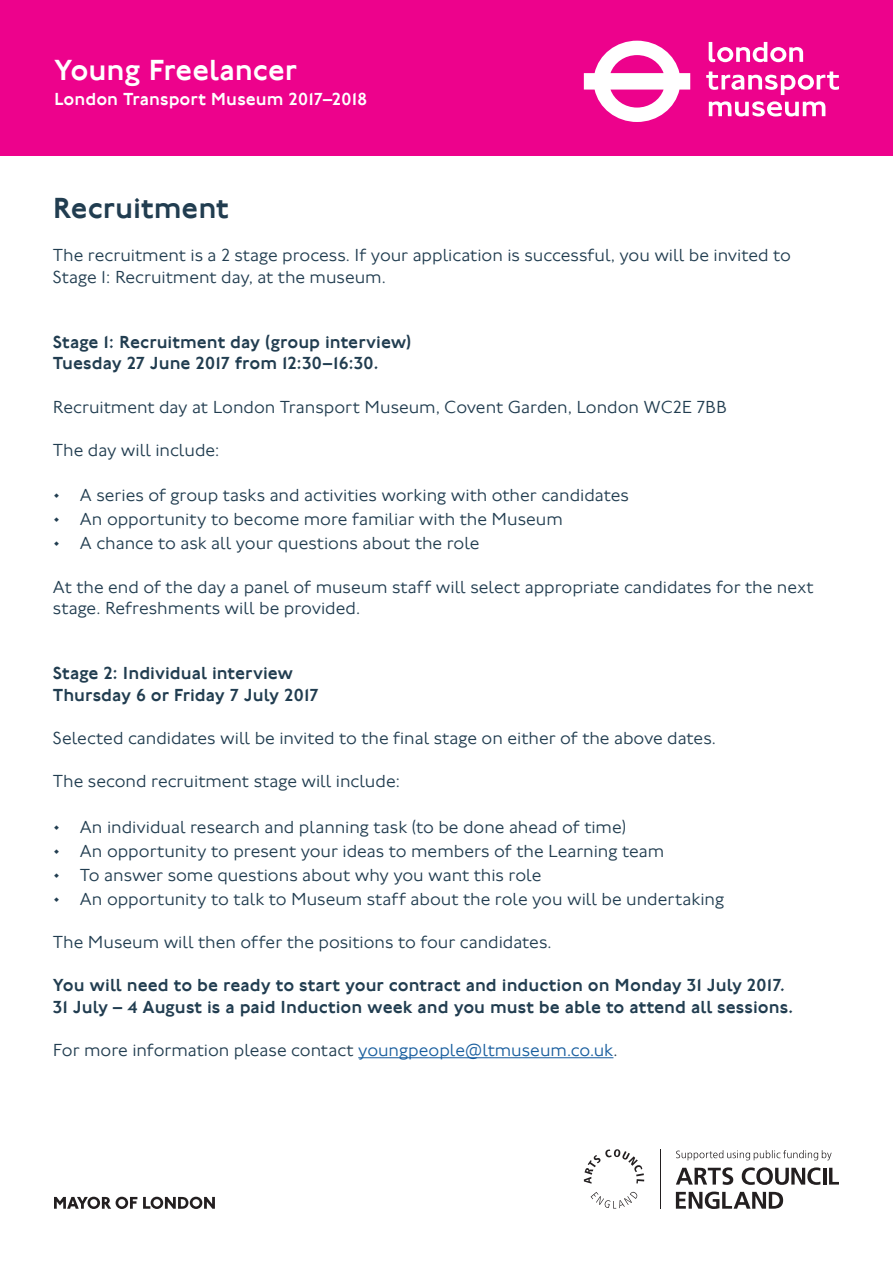
<style>
.page{position:relative;width:893px;height:1263px;background:#fff}
.page>*{position:absolute;margin:0;border:0;box-sizing:border-box;transform-origin:0 0}
.t1{font:500 30px "Johnston 100";color:#fff}
.t2{font:500 30px "Johnston 100";color:#213d50}
.t3{font:300 18px/21.6px "Johnston 100";color:#213d50}
.t4{font:500 18px/21.6px "Johnston 100";color:#213d50}
.t5{font:500 18px "Johnston 100";color:#fff}
.s1{color:#175d9e}
</style>
<div class="page">
<hr style="left:358px;top:1057px;width:255px;height:1px;background:#175d9e">
<div style="left:0;top:0;width:893px;height:155px;background:#ed028c"></div>
<svg style="left:584px;top:41px;width:106px;height:81px"></svg>
<svg style="left:709px;top:42px;width:94px;height:20px"></svg>
<svg style="left:706px;top:71px;width:133px;height:24px"></svg>
<svg style="left:709px;top:101px;width:116px;height:16px"></svg>
<svg style="left:54px;top:1197px;width:83px;height:12px"></svg>
<svg style="left:143px;top:1197px;width:72px;height:12px"></svg>
<svg style="left:676px;top:1167px;width:57px;height:18px"></svg>
<svg style="left:742px;top:1167px;width:78px;height:18px"></svg>
<hr style="left:823px;top:1168px;width:3px;height:16px;background:#231f20">
<svg style="left:829px;top:1168px;width:10px;height:16px"></svg>
<svg style="left:676px;top:1191px;width:107px;height:18px"></svg>
<svg style="left:676px;top:1150px;width:156px;height:10px"></svg>
<svg style="left:584px;top:1149px;width:60px;height:35px"></svg>
<svg style="left:591px;top:1191px;width:47px;height:17px"></svg>
<hr style="left:660px;top:1149px;width:1px;height:60px;background:#231f20">
<p class="t1" style="left:54px;top:53px;width:244px">Young Freelancer</p>
<p class="t5" style="left:54px;top:89px;width:315px">London Transport Museum 2017–2018</p>
<p class="t2" style="left:53px;top:192px;width:177px">Recruitment</p>
<p class="t3" style="left:53px;top:245px;width:740px">The recruitment is a 2 stage process. If your application is successful, you will be invited to<br>Stage 1: Recruitment day, at the museum.</p>
<p class="t4" style="left:53px;top:331px;width:360px">Stage 1: Recruitment day (group interview)</p>
<p class="t4" style="left:53px;top:353px;width:327px">Tuesday 27 June 2017 from 12:30–16:30.</p>
<p class="t3" style="left:53px;top:396px;width:675px">Recruitment day at London Transport Museum, Covent Garden, London WC2E 7BB</p>
<p class="t3" style="left:53px;top:439px;width:168px">The day will include:</p>
<p class="t3" style="left:53px;top:485px;width:578px">• A series of group tasks and activities working with other candidates</p>
<p class="t3" style="left:53px;top:509px;width:511px">• An opportunity to become more familiar with the Museum</p>
<p class="t3" style="left:53px;top:533px;width:428px">• A chance to ask all your questions about the role</p>
<p class="t3" style="left:53px;top:576px;width:762px">At the end of the day a panel of museum staff will select appropriate candidates for the next stage. Refreshments will be provided.</p>
<p class="t4" style="left:53px;top:663px;width:267px">Stage 2: Individual interview<br>Thursday 6 or Friday 7 July 2017</p>
<p class="t3" style="left:53px;top:727px;width:665px">Selected candidates will be invited to the final stage on either of the above dates.</p>
<p class="t3" style="left:53px;top:771px;width:349px">The second recruitment stage will include:</p>
<p class="t3" style="left:53px;top:816px;width:575px">• An individual research and planning task (to be done ahead of time)</p>
<p class="t3" style="left:53px;top:840px;width:613px">• An opportunity to present your ideas to members of the Learning team</p>
<p class="t3" style="left:53px;top:864px;width:490px">• To answer some questions about why you want this role</p>
<p class="t3" style="left:53px;top:888px;width:673px">• An opportunity to talk to Museum staff about the role you will be undertaking</p>
<p class="t3" style="left:53px;top:931px;width:500px">The Museum will then offer the positions to four candidates.</p>
<p class="t4" style="left:53px;top:975px;width:733px">You will need to be ready to start your contract and induction on Monday 31 July 2017.</p>
<p class="t4" style="left:53px;top:996px;width:742px">31 July – 4 August is a paid Induction week and you must be able to attend all sessions.</p>
<p class="t3" style="left:53px;top:1039px;width:566px">For more information please contact <span class="s1">youngpeople@ltmuseum.co.uk</span>.</p>
</div>
